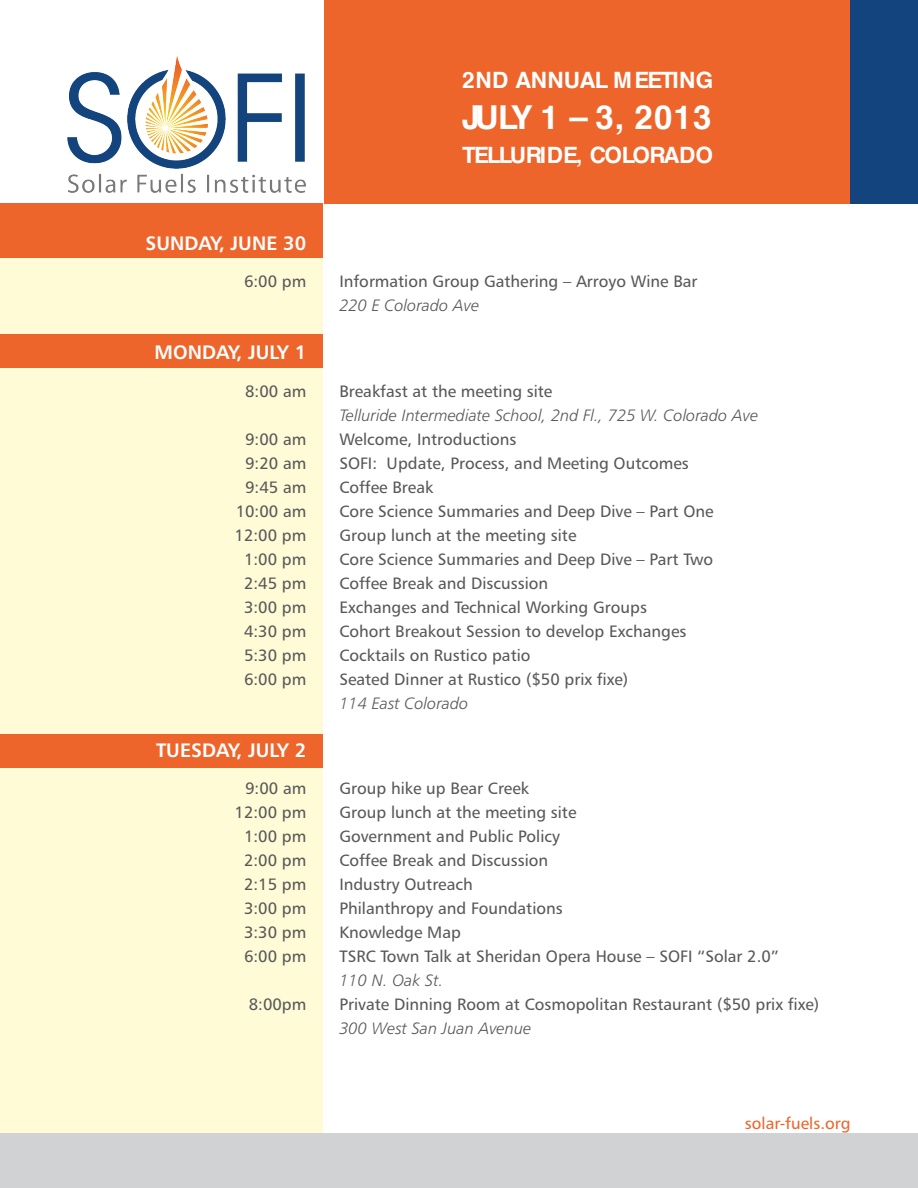
<style>
.page{position:relative;width:918px;height:1188px;background:#fff}
.page>*{position:absolute;margin:0;border:0;box-sizing:border-box;transform-origin:0 0}
.t1{font:700 33px "Helvetica";letter-spacing:.01em;color:#fff}
.t2{font:700 22.5px "Helvetica";letter-spacing:-.07em;color:#fff}
.t3{font:700 22.5px "Helvetica";letter-spacing:.015em;color:#fff}
.t4{font:19.5px "Humanist 777 BT Bold B";color:#fff}
.t5{font:16.5px "Humanist 777 BT Roman B";color:#57585a}
.t6{font:16.5px "Humanist 777 BT Light Italic B";color:#57585a}
.t7{font:16.5px "Humanist 777 BT Roman B";color:#ee652b}
</style>
<div class="page">
<div style="left:0;top:225px;width:323px;height:922px;background:#fffbd6"></div>
<div style="left:0;top:204px;width:323px;height:54px;background:#ee652b"></div>
<img style="left:67px;top:56px;width:239px;height:137px">
<div style="left:324px;top:0;width:526px;height:204px;background:#ee652b"></div>
<div style="left:850px;top:0;width:68px;height:204px;background:#14447e"></div>
<div style="left:0;top:334px;width:323px;height:34px;background:#ee652b"></div>
<div style="left:0;top:734px;width:323px;height:34px;background:#ee652b"></div>
<div style="left:0;top:1134px;width:918px;height:54px;background:#d1d2d4"></div>
<h2 class="t3" style="left:462px;top:71px;width:253px">2ND ANNUAL MEETING</h2>
<h1 class="t1" style="left:462px;top:103px;width:251px">JULY 1 – 3, 2013</h1>
<h2 class="t2" style="left:462px;top:146px;width:252px">TELLURIDE, COLORADO</h2>
<p class="t4" style="left:145px;top:230px;width:162px">SUNDAY, JUNE 30</p>
<p class="t5" style="left:244px;top:271px;width:64px">6:00 pm</p>
<p class="t5" style="left:339px;top:271px;width:360px">Information Group Gathering – Arroyo Wine Bar</p>
<p class="t6" style="left:339px;top:295px;width:141px">220 E Colorado Ave</p>
<p class="t4" style="left:155px;top:340px;width:153px">MONDAY, JULY 1</p>
<p class="t5" style="left:245px;top:381px;width:63px">8:00 am</p>
<p class="t5" style="left:339px;top:381px;width:215px">Breakfast at the meeting site</p>
<p class="t6" style="left:339px;top:405px;width:421px">Telluride Intermediate School, 2nd Fl., 725 W. Colorado Ave</p>
<p class="t5" style="left:245px;top:429px;width:63px">9:00 am</p>
<p class="t5" style="left:339px;top:429px;width:179px">Welcome, Introductions</p>
<p class="t5" style="left:245px;top:453px;width:63px">9:20 am</p>
<p class="t5" style="left:339px;top:453px;width:351px">SOFI: Update, Process, and Meeting Outcomes</p>
<p class="t5" style="left:245px;top:477px;width:63px">9:45 am</p>
<p class="t5" style="left:339px;top:477px;width:96px">Coffee Break</p>
<p class="t5" style="left:236px;top:501px;width:72px">10:00 am</p>
<p class="t5" style="left:339px;top:501px;width:376px">Core Science Summaries and Deep Dive – Part One</p>
<p class="t5" style="left:235px;top:525px;width:73px">12:00 pm</p>
<p class="t5" style="left:339px;top:525px;width:239px">Group lunch at the meeting site</p>
<p class="t5" style="left:244px;top:549px;width:64px">1:00 pm</p>
<p class="t5" style="left:339px;top:549px;width:375px">Core Science Summaries and Deep Dive – Part Two</p>
<p class="t5" style="left:244px;top:573px;width:64px">2:45 pm</p>
<p class="t5" style="left:339px;top:573px;width:210px">Coffee Break and Discussion</p>
<p class="t5" style="left:244px;top:597px;width:64px">3:00 pm</p>
<p class="t5" style="left:339px;top:597px;width:309px">Exchanges and Technical Working Groups</p>
<p class="t5" style="left:244px;top:621px;width:64px">4:30 pm</p>
<p class="t5" style="left:339px;top:621px;width:349px">Cohort Breakout Session to develop Exchanges</p>
<p class="t5" style="left:244px;top:645px;width:64px">5:30 pm</p>
<p class="t5" style="left:339px;top:645px;width:193px">Cocktails on Rustico patio</p>
<p class="t5" style="left:244px;top:669px;width:64px">6:00 pm</p>
<p class="t5" style="left:339px;top:669px;width:290px">Seated Dinner at Rustico ($50 prix fixe)</p>
<p class="t6" style="left:339px;top:693px;width:130px">114 East Colorado</p>
<p class="t4" style="left:156px;top:737px;width:152px">TUESDAY, JULY 2</p>
<p class="t5" style="left:245px;top:778px;width:63px">9:00 am</p>
<p class="t5" style="left:339px;top:778px;width:191px">Group hike up Bear Creek</p>
<p class="t5" style="left:235px;top:802px;width:73px">12:00 pm</p>
<p class="t5" style="left:339px;top:802px;width:239px">Group lunch at the meeting site</p>
<p class="t5" style="left:244px;top:826px;width:64px">1:00 pm</p>
<p class="t5" style="left:339px;top:826px;width:222px">Government and Public Policy</p>
<p class="t5" style="left:244px;top:850px;width:64px">2:00 pm</p>
<p class="t5" style="left:339px;top:850px;width:210px">Coffee Break and Discussion</p>
<p class="t5" style="left:244px;top:874px;width:64px">2:15 pm</p>
<p class="t5" style="left:339px;top:874px;width:135px">Industry Outreach</p>
<p class="t5" style="left:244px;top:898px;width:64px">3:00 pm</p>
<p class="t5" style="left:339px;top:898px;width:225px">Philanthropy and Foundations</p>
<p class="t5" style="left:244px;top:922px;width:64px">3:30 pm</p>
<p class="t5" style="left:339px;top:922px;width:123px">Knowledge Map</p>
<p class="t5" style="left:244px;top:946px;width:64px">6:00 pm</p>
<p class="t5" style="left:339px;top:946px;width:441px">TSRC Town Talk at Sheridan Opera House – SOFI “Solar 2.0”</p>
<p class="t6" style="left:339px;top:970px;width:106px">110 N. Oak St.</p>
<p class="t5" style="left:249px;top:994px;width:59px">8:00pm</p>
<p class="t5" style="left:339px;top:994px;width:481px">Private Dinning Room at Cosmopolitan Restaurant ($50 prix fixe)</p>
<p class="t6" style="left:339px;top:1018px;width:194px">300 West San Juan Avenue</p>
<p class="t7" style="left:745px;top:1113px;width:107px">solar-fuels.org</p>
</div>
